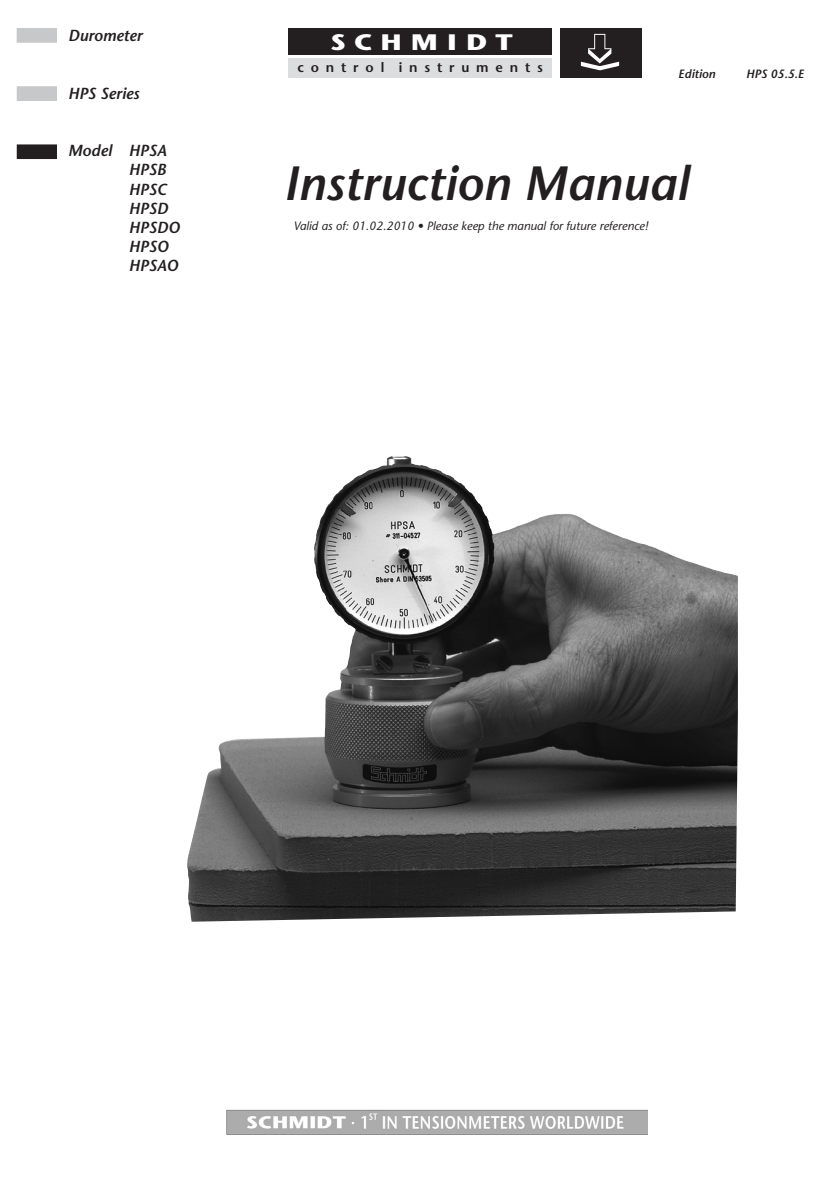
<style>
.page{position:relative;width:840px;height:1191px;background:#fff}
.page>*{position:absolute;margin:0;border:0;box-sizing:border-box;transform-origin:0 0}
.t1{font:italic 600 48px "Stone Sans";color:#231f20}
.t2{font:700 22.4px "Stone Sans";letter-spacing:.33em;color:#fff;scale:1.22 1}
.t3{font:italic 600 16px/19.2px "Stone Sans";color:#231f20}
.t4{font:600 13.6px "Stone Sans";letter-spacing:.5em;color:#231f20}
.t5{font:italic 12px "Stone Sans";color:#231f20}
.t6{font:italic 600 12px "Stone Sans";color:#231f20}
</style>
<div class="page">
<div style="left:17px;top:29px;width:39px;height:13px;background:#c7c8ca"></div>
<div style="left:17px;top:28px;width:40px;height:14px;border:1px solid #c7c8ca"></div>
<div style="left:17px;top:87px;width:39px;height:13px;background:#c7c8ca"></div>
<div style="left:17px;top:86px;width:40px;height:15px;border:1px solid #c7c8ca"></div>
<div style="left:17px;top:145px;width:39px;height:13px;background:#231f20"></div>
<div style="left:17px;top:145px;width:40px;height:14px;border:1px solid #231f20"></div>
<img style="left:227px;top:1110px;width:420px;height:24px">
<img style="left:187px;top:456px;width:550px;height:465px">
<div style="left:288px;top:28px;width:264px;height:27px;background:#231f20"></div>
<div style="left:288px;top:58px;width:264px;height:20px;background:#dcdddf"></div>
<svg style="left:560px;top:28px;width:81px;height:50px;background:#343031"></svg>
<h3 class="t3" style="left:68px;top:26px;width:76px">Durometer</h3>
<h3 class="t3" style="left:68px;top:83px;width:73px">HPS Series</h3>
<h3 class="t3" style="left:129px;top:141px;width:52px;text-indent:-61px">Model HPSA<br>HPSB<br>HPSC<br>HPSD<br>HPSDO<br>HPSO<br>HPSAO</h3>
<h2 class="t2" style="left:330px;top:29px;width:151px">SCHMIDT</h2>
<p class="t4" style="left:297px;top:59px;width:247px">control instruments</p>
<p class="t6" style="left:677px;top:66px;width:39px">Edition</p>
<p class="t6" style="left:745px;top:66px;width:59px">HPS 05.5.E</p>
<h1 class="t1" style="left:283px;top:154px;width:406px">Instruction Manual</h1>
<p class="t5" style="left:293px;top:219px;width:356px">Valid as of: 01.02.2010 • Please keep the manual for future reference!</p>
</div>
